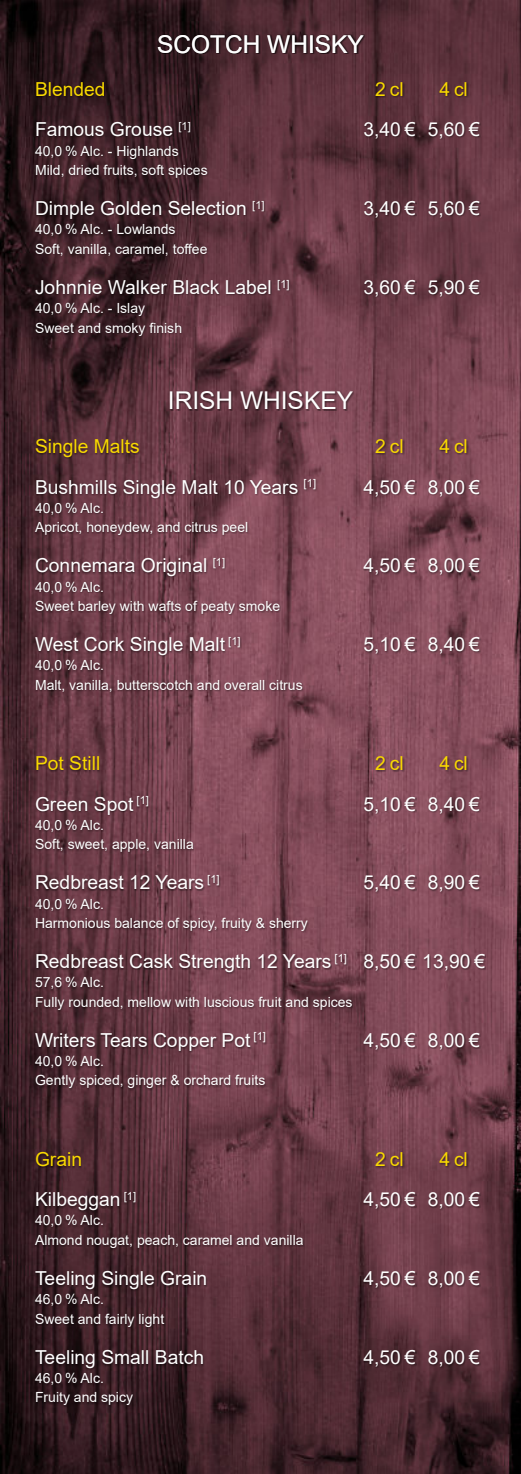
<style>
.page{position:relative;width:521px;height:1474px;background:#fff}
.page>*{position:absolute;margin:0;border:0;box-sizing:border-box;transform-origin:0 0}
.t1{font:24.5px "Arial";color:#fff}
.t2{font:19.25px/40.2px "Arial";color:#fff}
.t3{font:19.25px "Arial";letter-spacing:.1em;color:#f9d900}
.t4{font:14px/19.2px "Arial";color:#fff}
.s1{color:#f9d900}
</style>
<div class="page">
<img style="left:0;top:0;width:521px;height:1473px">
<img style="left:158px;top:35px;width:207px;height:19px">
<img style="left:35px;top:82px;width:318px;height:1323px">
<img style="left:364px;top:82px;width:52px;height:1285px">
<img style="left:424px;top:82px;width:62px;height:1285px">
<img style="left:170px;top:391px;width:184px;height:19px">
<h1 class="t1" style="left:157px;top:35px;width:208px">SCOTCH WHISKY</h1>
<h2 class="t2" style="left:35px;top:71px;width:157px"><span class="s1">Blended<br></span>Famous Grouse <sup>[1]</sup></h2>
<p class="t4" style="left:35px;top:142px;width:174px">40,0 % Alc. - Highlands<br>Mild, dried fruits, soft spices</p>
<h2 class="t2" style="left:35px;top:190px;width:231px">Dimple Golden Selection <sup>[1]</sup></h2>
<p class="t4" style="left:35px;top:221px;width:174px">40,0 % Alc. - Lowlands<br>Soft, vanilla, caramel, toffee</p>
<h2 class="t2" style="left:35px;top:269px;width:256px">Johnnie Walker Black Label <sup>[1]</sup></h2>
<p class="t4" style="left:35px;top:300px;width:149px">40,0 % Alc. - Islay<br>Sweet and smoky finish</p>
<h2 class="t3" style="left:375px;top:82px;width:30px">2cl</h2>
<h2 class="t2" style="left:363px;top:111px;width:54px">3,40 €</h2>
<h2 class="t3" style="left:439px;top:82px;width:30px">4cl</h2>
<h2 class="t2" style="left:428px;top:111px;width:54px">5,60 €</h2>
<h2 class="t2" style="left:363px;top:190px;width:54px">3,40 €</h2>
<h2 class="t2" style="left:428px;top:190px;width:54px">5,60 €</h2>
<h2 class="t2" style="left:363px;top:269px;width:54px">3,60 €</h2>
<h2 class="t2" style="left:428px;top:269px;width:54px">5,90 €</h2>
<h1 class="t1" style="left:168px;top:391px;width:187px">IRISH WHISKEY</h1>
<h2 class="t2" style="left:35px;top:428px;width:283px"><span class="s1">Single Malts<br></span>Bushmills Single Malt 10 Years <sup>[1]</sup></h2>
<p class="t4" style="left:35px;top:499px;width:215px">40,0 % Alc.<br>Apricot, honeydew, and citrus peel</p>
<h2 class="t2" style="left:35px;top:547px;width:192px">Connemara Original <sup>[1]</sup></h2>
<p class="t4" style="left:35px;top:578px;width:247px">40,0 % Alc.<br>Sweet barley with wafts of peaty smoke</p>
<h2 class="t2" style="left:35px;top:626px;width:207px">West Cork Single Malt <sup>[1]</sup></h2>
<p class="t4" style="left:35px;top:657px;width:269px">40,0 % Alc.<br>Malt, vanilla, butterscotch and overall citrus</p>
<h2 class="t3" style="left:375px;top:439px;width:30px">2cl</h2>
<h2 class="t2" style="left:363px;top:468px;width:54px">4,50 €</h2>
<h2 class="t2" style="left:363px;top:547px;width:54px">4,50 €</h2>
<h2 class="t2" style="left:363px;top:626px;width:54px">5,10 €</h2>
<h2 class="t3" style="left:439px;top:439px;width:30px">4cl</h2>
<h2 class="t2" style="left:428px;top:468px;width:54px">8,00 €</h2>
<h2 class="t2" style="left:428px;top:547px;width:54px">8,00 €</h2>
<h2 class="t2" style="left:428px;top:626px;width:54px">8,40 €</h2>
<h2 class="t2" style="left:35px;top:745px;width:116px"><span class="s1">Pot Still<br></span>Green Spot <sup>[1]</sup></h2>
<p class="t4" style="left:35px;top:816px;width:160px">40,0 % Alc.<br>Soft, sweet, apple, vanilla</p>
<h2 class="t2" style="left:35px;top:864px;width:186px">Redbreast 12 Years <sup>[1]</sup></h2>
<p class="t4" style="left:35px;top:895px;width:274px">40,0 % Alc.<br>Harmonious balance of spicy, fruity &amp; sherry</p>
<h2 class="t2" style="left:35px;top:943px;width:314px">Redbreast Cask Strength 12 Years <sup>[1]</sup></h2>
<p class="t4" style="left:35px;top:974px;width:319px">57,6 % Alc.<br>Fully rounded, mellow with luscious fruit and spices</p>
<h2 class="t2" style="left:35px;top:1021px;width:232px">Writers Tears Copper Pot <sup>[1]</sup></h2>
<p class="t4" style="left:35px;top:1052px;width:232px">40,0 % Alc.<br>Gently spiced, ginger &amp; orchard fruits</p>
<h2 class="t3" style="left:375px;top:756px;width:30px">2cl</h2>
<h2 class="t2" style="left:363px;top:785px;width:54px">5,10 €</h2>
<h2 class="t3" style="left:439px;top:756px;width:30px">4cl</h2>
<h2 class="t2" style="left:428px;top:785px;width:54px">8,40 €</h2>
<h2 class="t2" style="left:363px;top:864px;width:54px">5,40 €</h2>
<h2 class="t2" style="left:428px;top:864px;width:54px">8,90 €</h2>
<h2 class="t2" style="left:363px;top:943px;width:123px">8,50 € 13,90 €</h2>
<h2 class="t2" style="left:363px;top:1021px;width:54px">4,50 €</h2>
<h2 class="t2" style="left:428px;top:1021px;width:54px">8,00 €</h2>
<h2 class="t2" style="left:35px;top:1140px;width:103px"><span class="s1">Grain<br></span>Kilbeggan <sup>[1]</sup></h2>
<p class="t4" style="left:35px;top:1212px;width:270px">40,0 % Alc.<br>Almond nougat, peach, caramel and vanilla</p>
<h2 class="t2" style="left:35px;top:1259px;width:174px">Teeling Single Grain</h2>
<p class="t4" style="left:35px;top:1290px;width:131px">46,0 % Alc.<br>Sweet and fairly light</p>
<h2 class="t2" style="left:35px;top:1338px;width:171px">Teeling Small Batch</h2>
<p class="t4" style="left:35px;top:1369px;width:100px">46,0 % Alc.<br>Fruity and spicy</p>
<h2 class="t3" style="left:375px;top:1151px;width:30px">2cl</h2>
<h2 class="t2" style="left:363px;top:1181px;width:54px">4,50 €</h2>
<h2 class="t3" style="left:439px;top:1151px;width:30px">4cl</h2>
<h2 class="t2" style="left:428px;top:1181px;width:54px">8,00 €</h2>
<h2 class="t2" style="left:363px;top:1259px;width:54px">4,50 €</h2>
<h2 class="t2" style="left:428px;top:1259px;width:54px">8,00 €</h2>
<h2 class="t2" style="left:363px;top:1338px;width:54px">4,50 €</h2>
<h2 class="t2" style="left:428px;top:1338px;width:54px">8,00 €</h2>
</div>
